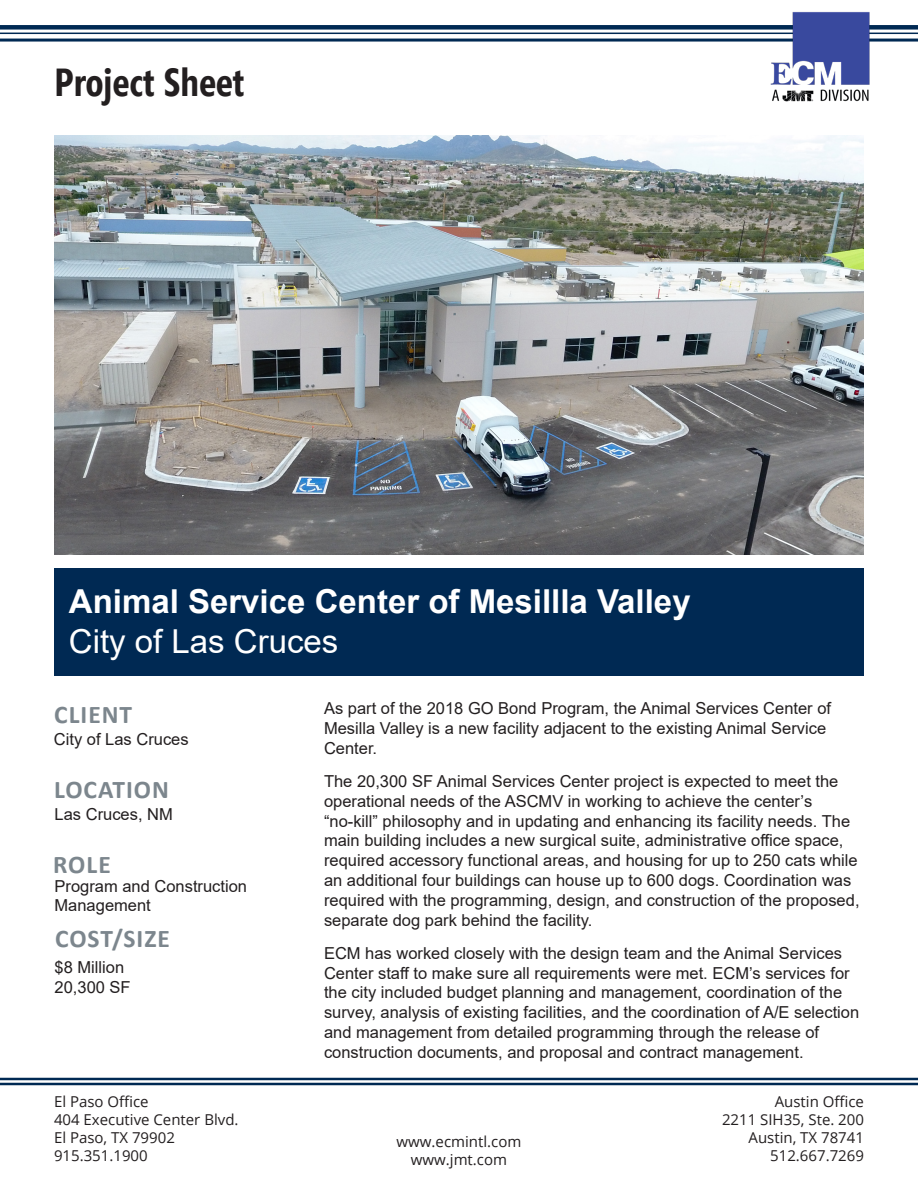
<style>
.page{position:relative;width:918px;height:1188px;background:#fff}
.page>*{position:absolute;margin:0;border:0;box-sizing:border-box;transform-origin:0 0}
.t1{font:700 39px "Segoe Condensed";color:#231f20}
.t2{font:700 33px "Arial";color:#fff}
.t3{font:33px "Arial";color:#fff}
.t4{font:700 25.5px "Calibri";letter-spacing:.04em;color:#7c868d}
.t5{font:16.5px/19.8px "Arial";color:#231f20}
.t6{font:15px/18px "Open Sans";color:#231f20}
</style>
<div class="page">
<hr style="left:0;top:1078px;width:918px;height:2px;background:#002953">
<hr style="left:0;top:1083px;width:918px;height:2px;background:#002953">
<div style="left:55px;top:568px;width:809px;height:108px;background:#002953"></div>
<div style="left:0;top:25px;width:918px;height:5px;background:#002953"></div>
<hr style="left:0;top:33px;width:918px;height:1px;background:#002953">
<hr style="left:0;top:39px;width:918px;height:3px;background:#002953">
<img style="left:768px;top:12px;width:104px;height:89px">
<img style="left:54px;top:135px;width:810px;height:419px">
<h1 class="t1" style="left:55px;top:58px;width:191px">Project Sheet</h1>
<h2 class="t2" style="left:69px;top:578px;width:623px">Animal Service Center of Mesillla Valley</h2>
<h2 class="t3" style="left:69px;top:619px;width:271px">City of Las Cruces</h2>
<h3 class="t4" style="left:54px;top:696px;width:79px">CLIENT</h3>
<p class="t5" style="left:54px;top:730px;width:136px">City of Las Cruces</p>
<h3 class="t4" style="left:54px;top:771px;width:116px">LOCATION</h3>
<p class="t5" style="left:55px;top:804px;width:120px">Las Cruces, NM</p>
<h3 class="t4" style="left:53px;top:846px;width:59px">ROLE</h3>
<p class="t5" style="left:55px;top:876px;width:194px">Program and Construction<br>Management</p>
<h3 class="t4" style="left:55px;top:921px;width:116px">COST/SIZE</h3>
<p class="t5" style="left:55px;top:957px;width:78px">$8 Million<br>20,300 SF</p>
<p class="t5" style="left:324px;top:698px;width:509px">As part of the 2018 GO Bond Program, the Animal Services Center of<br>Mesilla Valley is a new facility adjacent to the existing Animal Service<br>Center.</p>
<p class="t5" style="left:324px;top:771px;width:537px">The 20,300 SF Animal Services Center project is expected to meet the operational needs of the ASCMV in working to achieve the center’s “no-kill” philosophy and in updating and enhancing its facility needs. The main building includes a new surgical suite, administrative office space, required accessory functional areas, and housing for up to 250 cats while an additional four buildings can house up to 600 dogs. Coordination was required with the programming, design, and construction of the proposed, separate dog park behind the facility.</p>
<p class="t5" style="left:324px;top:943px;width:537px">ECM has worked closely with the design team and the Animal Services Center staff to make sure all requirements were met. ECM’s services for the city included budget planning and management, coordination of the survey, analysis of existing facilities, and the coordination of A/E selection and management from detailed programming through the release of construction documents, and proposal and contract management.</p>
<p class="t6" style="left:54px;top:1092px;width:186px">El Paso Office<br>404 Executive Center Blvd.<br>El Paso, TX 79902<br>915.351.1900</p>
<p class="t6" style="left:722px;top:1092px;width:144px;text-align:right">Austin Office<br>2211 SIH35, Ste. 200<br>Austin, TX 78741<br>512.667.7269</p>
<p class="t6" style="left:397px;top:1132px;width:126px;text-align:center">www.ecmintl.com www.jmt.com</p>
</div>
